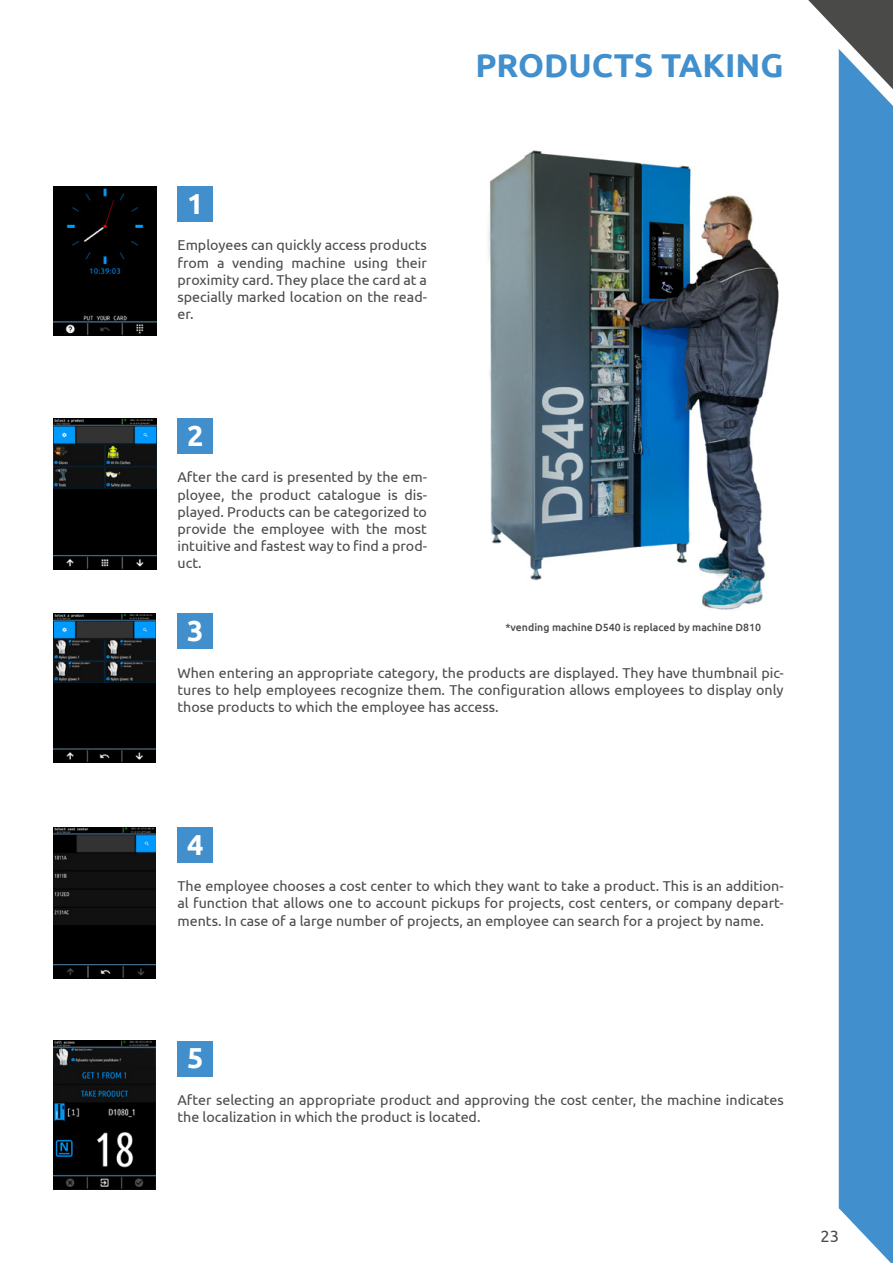
<style>
.page{position:relative;width:893px;height:1263px;background:#fff}
.page>*{position:absolute;margin:0;border:0;box-sizing:border-box;transform-origin:0 0}
.t1{font:700 33px "Ubuntu";color:#418fcd}
.t2{font:700 28.95px "Ubuntu";color:#fff}
.t3{font:16.5px "Ubuntu";color:#4a4a49}
.t4{font:14.25px/17.1px "Ubuntu";color:#4a4a49;text-align:justify}
.t5{font:500 10.5px "Ubuntu";color:#4a4a49}
</style>
<div class="page">
<div style="left:839px;top:119px;width:54px;height:1089px;background:#418fcd"></div>
<svg style="left:839px;top:1208px;width:54px;height:55px"></svg>
<svg style="left:808px;top:0;width:85px;height:119px"></svg>
<img style="left:488px;top:150px;width:291px;height:460px">
<img style="left:53px;top:186px;width:103px;height:150px">
<img style="left:53px;top:418px;width:103px;height:151px">
<img style="left:54px;top:613px;width:102px;height:150px">
<img style="left:54px;top:827px;width:102px;height:152px">
<img style="left:54px;top:1041px;width:102px;height:149px">
<div style="left:178px;top:186px;width:35px;height:36px;background:#418fcd"></div>
<div style="left:178px;top:418px;width:35px;height:36px;background:#418fcd"></div>
<div style="left:178px;top:613px;width:35px;height:36px;background:#418fcd"></div>
<div style="left:178px;top:827px;width:35px;height:36px;background:#418fcd"></div>
<div style="left:178px;top:1041px;width:35px;height:35px;background:#418fcd"></div>
<h2 class="t2" style="left:187px;top:186px;width:18px">1</h2>
<p class="t4" style="left:178px;top:236px;width:251px">Employees can quickly access products from a vending machine using their proximity card. They place the card at a specially marked location on the read&shy;er.</p>
<h2 class="t2" style="left:187px;top:418px;width:18px">2</h2>
<p class="t4" style="left:178px;top:468px;width:251px">After the card is presented by the em&shy;ployee, the product catalogue is dis&shy;played. Products can be categorized to provide the employee with the most intuitive and fastest way to find a prod&shy;uct.</p>
<h2 class="t2" style="left:187px;top:613px;width:18px">3</h2>
<h1 class="t1" style="left:475px;top:45px;width:310px">PRODUCTS TAKING</h1>
<p class="t5" style="left:505px;top:620px;width:257px">*vending machine D540 is replaced by machine D810</p>
<p class="t4" style="left:178px;top:664px;width:608px">When entering an appropriate category, the products are displayed. They have thumbnail pic&shy;tures to help employees recognize them. The configuration allows employees to display only those products to which the employee has access.</p>
<h2 class="t2" style="left:187px;top:827px;width:18px">4</h2>
<p class="t4" style="left:178px;top:877px;width:608px">The employee chooses a cost center to which they want to take a product. This is an addition&shy;al function that allows one to account pickups for projects, cost centers, or company depart&shy;ments. In case of a large number of projects, an employee can search for a project by name.</p>
<h2 class="t2" style="left:187px;top:1040px;width:18px">5</h2>
<p class="t4" style="left:178px;top:1091px;width:608px">After selecting an appropriate product and approving the cost center, the machine indicates the localization in which the product is located.</p>
<p class="t3" style="left:820px;top:1226px;width:20px">23</p>
</div>
